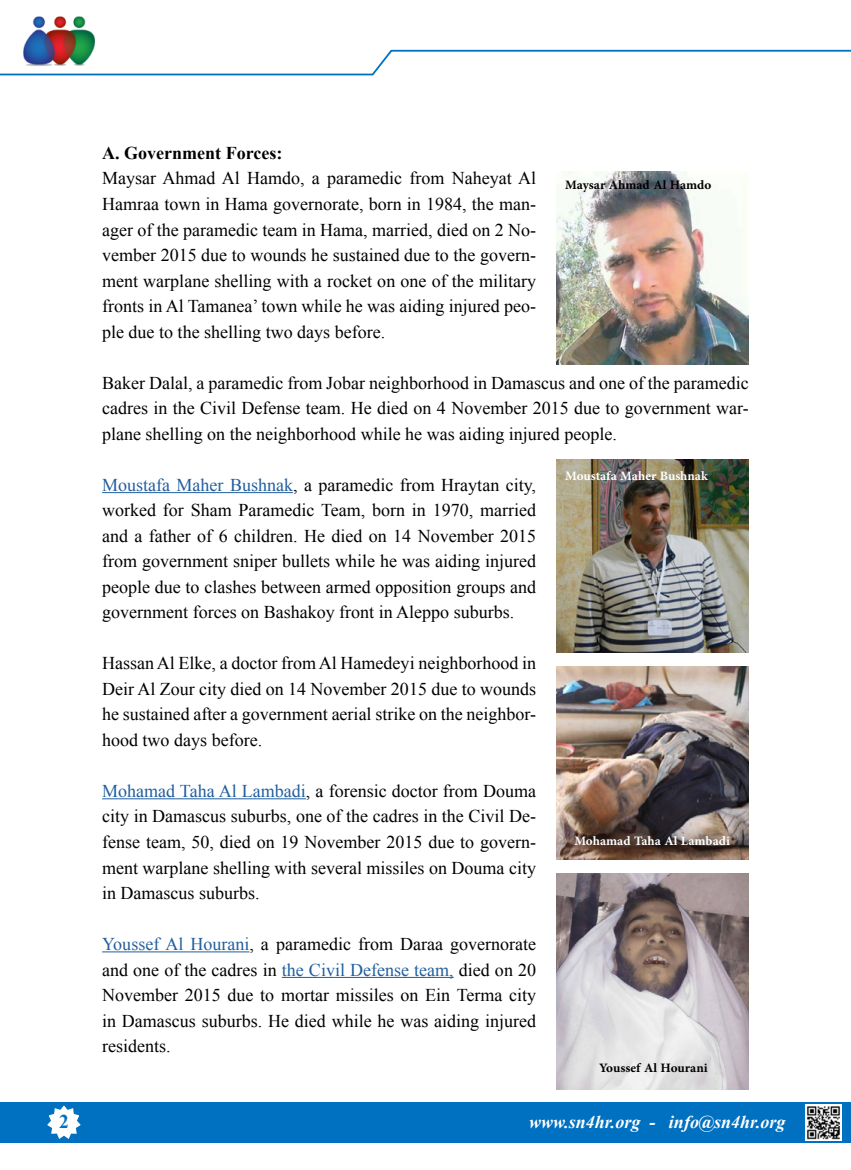
<style>
.page{position:relative;width:851px;height:1170px;background:#fff}
.page>*{position:absolute;margin:0;border:0;box-sizing:border-box;transform-origin:0 0}
.t1{font:700 19.5px "Times New Roman";color:#0070c0}
.t2{font:18px/25.5px "Times New Roman";color:#000;text-align:justify}
.t3{font:700 18px "Adobe Arabic";color:#fff}
.t4{font:700 18px "Adobe Arabic";color:#000}
.t5{font:italic 700 18px "Times New Roman";color:#fff}
.t6{font:700 18px "Times New Roman";color:#000}
.s1{color:#215e9e}
</style>
<div class="page">
<img style="left:23px;top:16px;width:72px;height:33px">
<div style="left:0;top:1101px;width:850px;height:41px;background:#0070c0"></div>
<svg style="left:44px;top:1101px;width:40px;height:38px"></svg>
<svg style="left:0;top:49px;width:850px;height:27px"></svg>
<img style="left:805px;top:1104px;width:36px;height:36px">
<hr style="left:102px;top:492px;width:191px;height:1px;background:#215e9e">
<hr style="left:102px;top:798px;width:204px;height:1px;background:#215e9e">
<hr style="left:102px;top:951px;width:147px;height:1px;background:#215e9e">
<hr style="left:282px;top:976px;width:171px;height:1px;background:#215e9e">
<img style="left:556px;top:171px;width:192px;height:193px">
<img style="left:556px;top:459px;width:192px;height:193px">
<img style="left:556px;top:666px;width:192px;height:193px">
<img style="left:556px;top:873px;width:192px;height:216px">
<p class="t1" style="left:59px;top:1107px;width:11px">2</p>
<p class="t6" style="left:102px;top:140px;width:182px">A. Government Forces:</p>
<p class="t2" style="left:102px;top:165px;width:435px">Maysar Ahmad Al Hamdo a, paramedic from Naheyat Al</p>
<p class="t2" style="left:102px;top:191px;width:435px">Hamraa town in Hama governorate, born in 1984, the man-</p>
<p class="t2" style="left:102px;top:216px;width:435px">ager of the paramedic team in Hama, married, died on 2 No-</p>
<p class="t2" style="left:102px;top:242px;width:435px">vember 2015 due to wounds he sustained due to the govern-</p>
<p class="t2" style="left:102px;top:267px;width:435px">ment warplane shelling with a rocket on one of the military</p>
<p class="t2" style="left:102px;top:293px;width:435px">fronts in Al Tamanea’ town while he was aiding injured peo-</p>
<p class="t2" style="left:102px;top:318px;width:284px">ple due to the shelling two days before.</p>
<p class="t4" style="left:565px;top:172px;width:147px">Maysar Ahmad Al Hamdo</p>
<p class="t2" style="left:102px;top:369px;width:648px">Baker Dalal a, paramedic from Jobar neighborhood in Damascus and one of the paramedic</p>
<p class="t2" style="left:102px;top:420px;width:516px">plane shelling on the neighborhood while he was aiding injured people.</p>
<p class="t2" style="left:102px;top:395px;width:648px">cadres in the Civil Defense team. He died on 4 November 2015 due to government war-</p>
<p class="t2" style="left:102px;top:471px;width:435px"><span class="s1">Moustafa Maher Bushnak</span> a, paramedic from Hraytan city, worked for Sham Paramedic Team, born in 1970, married and a father of 6 children. He died on 14 November 2015 from government sniper bullets while he was aiding injured people due to clashes between armed opposition groups and government forces on Bashakoy front in Aleppo suburbs.</p>
<p class="t2" style="left:102px;top:650px;width:435px">HassanAl Elke a, doctor fromAl Hamedeyi neighborhood in<br>Deir Al Zour city died on 14 November 2015 due to wounds</p>
<p class="t2" style="left:102px;top:726px;width:161px">hood two days before.</p>
<p class="t2" style="left:102px;top:701px;width:435px">he sustained after a government aerial strike on the neighbor-</p>
<p class="t2" style="left:102px;top:777px;width:435px"><span class="s1">Mohamad Taha Al Lambadi</span> a, forensic doctor from Douma</p>
<p class="t2" style="left:102px;top:803px;width:435px">city in Damascus suburbs, one of the cadres in the Civil De-</p>
<p class="t2" style="left:102px;top:828px;width:435px">fense team, 50, died on 19 November 2015 due to govern-</p>
<p class="t2" style="left:102px;top:854px;width:435px">ment warplane shelling with several missiles on Douma city</p>
<p class="t2" style="left:102px;top:879px;width:159px">in Damascus suburbs.</p>
<p class="t2" style="left:102px;top:930px;width:435px"><span class="s1">Youssef Al Hourani</span> a, paramedic from Daraa governorate and one of the cadres in <span class="s1">the Civil Defense team,</span> died on 20<br>November 2015 due to mortar missiles on Ein Terma city in Damascus suburbs. He died while he was aiding injured residents.</p>
<p class="t3" style="left:565px;top:463px;width:144px">Moustafa Maher Bushnak</p>
<p class="t3" style="left:574px;top:828px;width:157px">Mohamad Taha Al Lambadi</p>
<p class="t4" style="left:599px;top:1055px;width:110px">Youssef Al Hourani</p>
<p class="t5" style="left:529px;top:1108px;width:113px">www.sn4hr.org</p>
<p class="t5" style="left:649px;top:1108px;width:7px">-</p>
<p class="t5" style="left:669px;top:1108px;width:118px">info@sn4hr.org</p>
</div>
